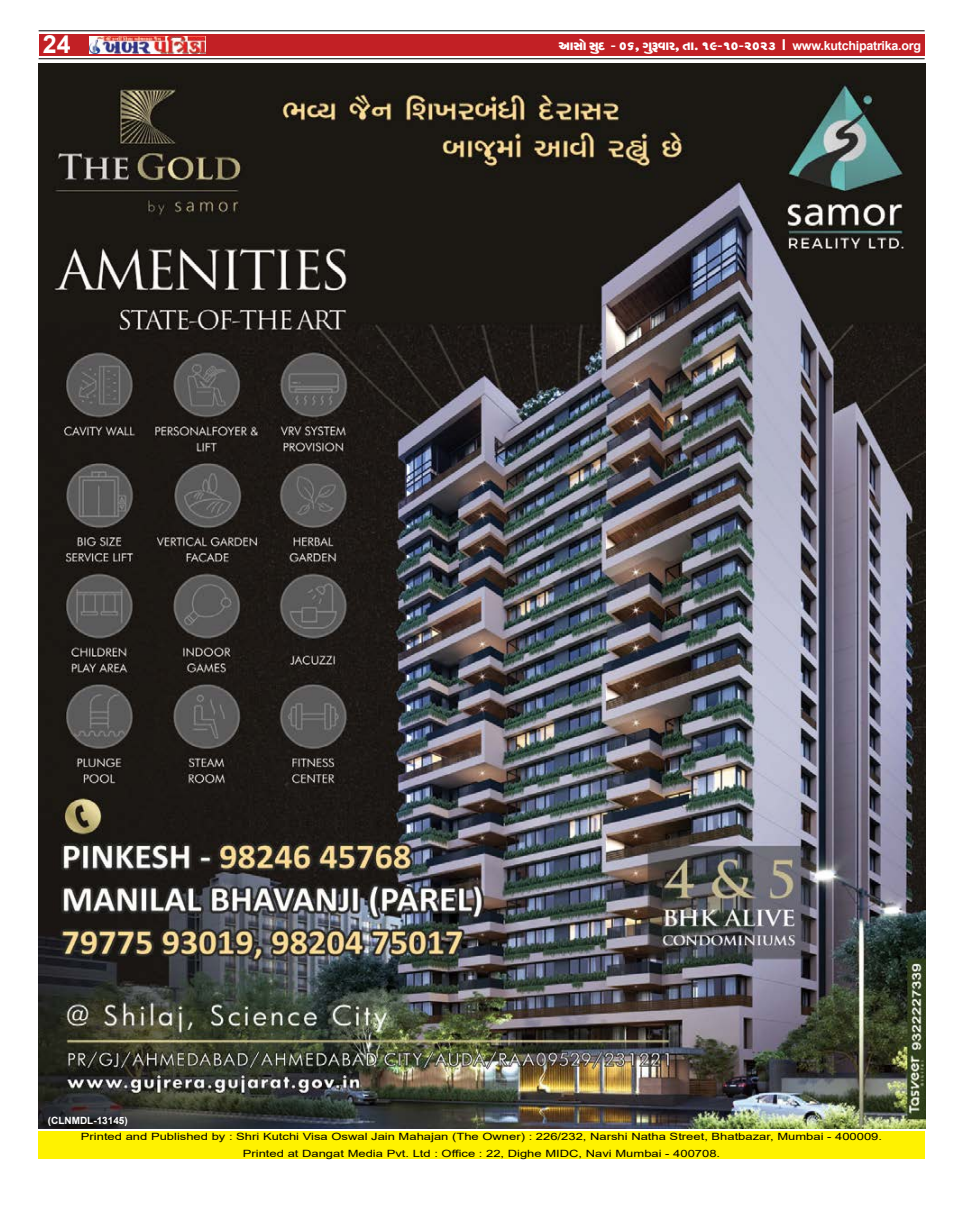
<style>
.page{position:relative;width:964px;height:1205px;background:#fff}
.page>*{position:absolute;margin:0;border:0;box-sizing:border-box;transform-origin:0 0}
.t1{font:700 25px "Arial";color:#fff}
.t2{font:15px "SHREE GUJ7";letter-spacing:-.02em;color:#fff}
.t3{font:10px/16.6px "Arial";color:#000;text-align:center;scale:1.3 1}
.t4{font:700 10px "Arial";color:#fff}
.s1{font-family:"Arial";font-weight:700}
.s2{font-family:"Arial";font-weight:700;font-size:12.5px}
</style>
<div class="page">
<div style="left:39px;top:34px;width:173px;height:21px;background:#c22025"></div>
<div style="left:212px;top:34px;width:713px;height:21px;background:#c22025"></div>
<hr style="left:39px;top:58px;width:885px;height:1px;background:#000">
<hr style="left:39px;top:30px;width:885px;height:1px;background:#000">
<img style="left:89px;top:36px;width:116px;height:17px">
<div style="left:39px;top:1131px;width:885px;height:28px;background:#fff200"></div>
<img style="left:39px;top:64px;width:886px;height:1064px">
<h1 class="t1" style="left:43px;top:27px;width:29px">24</h1>
<h2 class="t2" style="left:558px;top:38px;width:364px">Apkp¡ kyv$ - 06, Nyê$hpf, sp. 19-10-2023 <span class="s1">I</span> <span class="s2">www.kutchipatrika.org</span></h2>
<p class="t4" style="left:48px;top:1113px;width:81px">(CLNMDL-13145)</p>
<p class="t3" style="left:81px;top:1128px;width:618px">Printed and Published by : Shri Kutchi Visa Oswal Jain Mahajan (The Owner) : 226/232, Narshi Natha Street, Bhatbazar, Mumbai - 400009.<br>Printed at Dangat Media Pvt. Ltd : Office : 22, Dighe MIDC, Navi Mumbai - 400708.</p>
</div>
